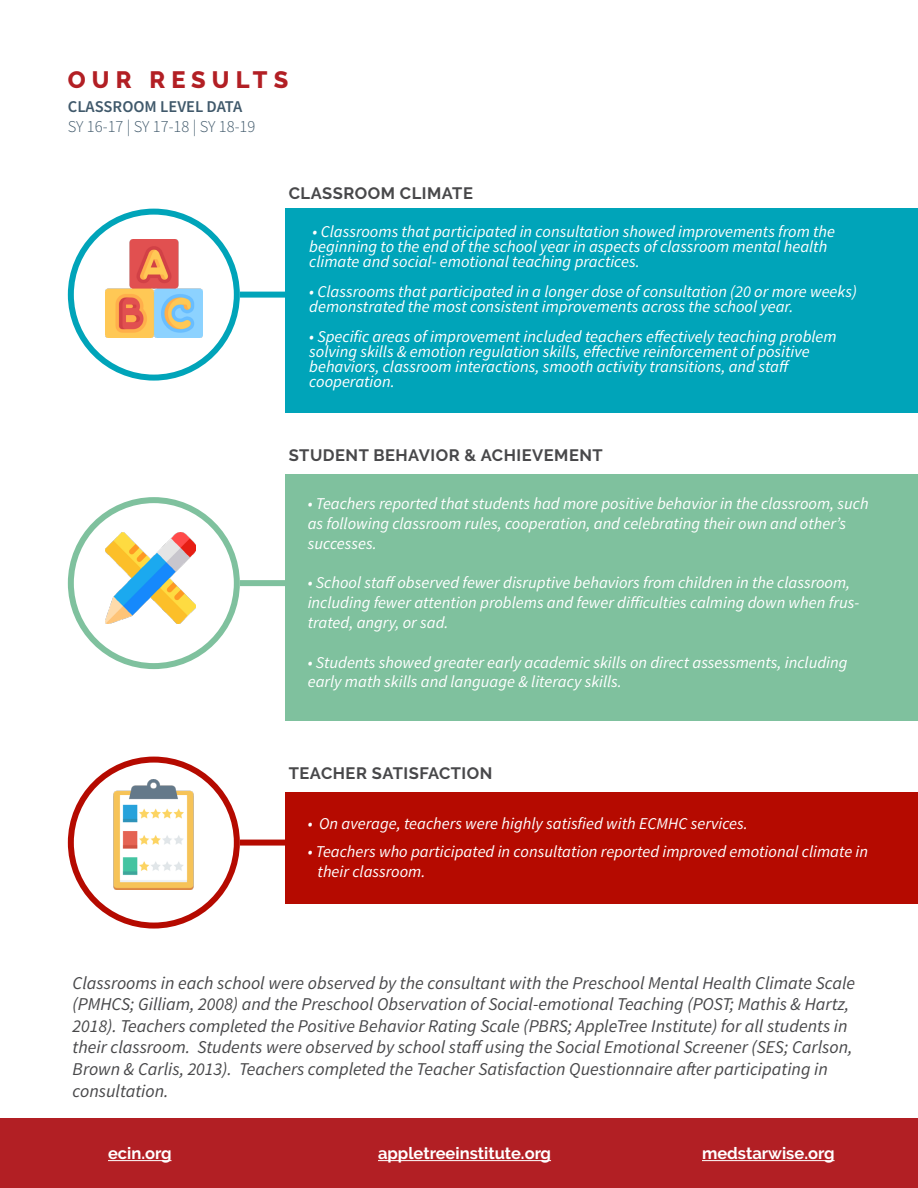
<style>
.page{position:relative;width:918px;height:1188px;background:#fff}
.page>*{position:absolute;margin:0;border:0;box-sizing:border-box;transform-origin:0 0}
.t1{font:800 23.7px "Raleway";letter-spacing:.26em;color:#b21f24}
.t2{font:italic 18px/21.6px "Source Sans Pro";color:#48484a}
.t3{font:italic 16.5px/15px "Source Sans Pro";color:#fff}
.t4{font:700 16.5px "Raleway";letter-spacing:.03em;color:#48484a}
.t5{font:700 16.5px "Raleway";color:#fff}
.t6{font:300 16.5px "Source Sans Pro";color:#40596b}
.t7{font:600 16.5px "Source Sans Pro";color:#40596b}
</style>
<div class="page">
<div style="left:0;top:1119px;width:918px;height:69px;background:#b21f24"></div>
<img style="left:105px;top:240px;width:98px;height:97px">
<div style="left:286px;top:208px;width:632px;height:205px;background:#00a4b9"></div>
<div style="left:286px;top:474px;width:632px;height:247px;background:#7fc19e"></div>
<div style="left:286px;top:792px;width:632px;height:112px;background:#b50a00"></div>
<div style="left:68px;top:209px;width:172px;height:172px;border:6px solid #00a4b9;border-radius:50%"></div>
<div style="left:68px;top:497px;width:172px;height:172px;border:6px solid #7fc19e;border-radius:50%"></div>
<div style="left:68px;top:757px;width:172px;height:172px;border:6px solid #b50a00;border-radius:50%"></div>
<div style="left:240px;top:292px;width:74px;height:6px;background:#00a4b9"></div>
<div style="left:240px;top:580px;width:74px;height:6px;background:#7fc19e"></div>
<div style="left:240px;top:840px;width:74px;height:6px;background:#b50a00"></div>
<img style="left:105px;top:532px;width:91px;height:91px">
<img style="left:99px;top:780px;width:109px;height:110px">
<hr style="left:917px;top:1087px;width:1px;height:101px;background:#b50a00">
<hr style="left:108px;top:1160px;width:63px;height:1px;background:#fff">
<hr style="left:378px;top:1160px;width:173px;height:1px;background:#fff">
<hr style="left:702px;top:1160px;width:133px;height:1px;background:#fff">
<h1 class="t1" style="left:68px;top:67px;width:222px">OUR RESULTS</h1>
<p class="t7" style="left:68px;top:96px;width:176px">CLASSROOM LEVEL DATA</p>
<p class="t6" style="left:68px;top:117px;width:189px">SY 16-17 | SY 17-18 | SY 18-19</p>
<p class="t4" style="left:289px;top:183px;width:186px">CLASSROOM CLIMATE</p>
<p class="t3" style="left:309px;top:224px;width:527px">• Classrooms that participated in consultation showed improvements from the beginning to the end of the school year in aspects of classroom mental health climate and social- emotional teaching practices.</p>
<p class="t3" style="left:309px;top:284px;width:549px">• Classrooms that participated in a longer dose of consultation (20 or more weeks) demonstrated the most consistent improvements across the school year.</p>
<p class="t3" style="left:309px;top:329px;width:529px">• Specific areas of improvement included teachers effectively teaching problem solving skills &amp; emotion regulation skills, effective reinforcement of positive behaviors, classroom interactions, smooth activity transitions, and staff cooperation.</p>
<p class="t4" style="left:289px;top:446px;width:315px">STUDENT BEHAVIOR &amp; ACHIEVEMENT</p>
<p class="t3" style="left:308px;top:494px;width:563px;line-height:19.8px">• Teachers reported that students had more positive behavior in the classroom, such as following classroom rules, cooperation, and celebrating their own and other’s successes.</p>
<p class="t3" style="left:308px;top:573px;width:553px;line-height:19.8px">• School staff observed fewer disruptive behaviors from children in the classroom, including fewer attention problems and fewer difficulties calming down when frus&shy;trated, angry, or sad.</p>
<p class="t3" style="left:308px;top:652px;width:541px;line-height:19.8px">• Students showed greater early academic skills on direct assessments, including early math skills and language &amp; literacy skills.</p>
<p class="t4" style="left:289px;top:764px;width:205px">TEACHER SATISFACTION</p>
<p class="t3" style="left:308px;top:815px;width:442px">• On average, teachers were highly satisfied with ECMHC services.</p>
<p class="t3" style="left:318px;top:842px;width:552px;line-height:19.8px;text-indent:-10px">• Teachers who participated in consultation reported improved emotional climate in their classroom.</p>
<p class="t2" style="left:73px;top:972px;width:784px">Classrooms in each school were observed by the consultant with the Preschool Mental Health Climate Scale (PMHCS; Gilliam, 2008) and the Preschool Observation of Social-emotional Teaching (POST; Mathis &amp; Hartz, 2018). Teachers completed the Positive Behavior Rating Scale (PBRS; AppleTree Institute) for all students in their classroom. Students were observed by school staff using the Social Emotional Screener (SES; Carlson, Brown &amp; Carlis, 2013). Teachers completed the Teacher Satisfaction Questionnaire after participating in consultation.</p>
<p class="t5" style="left:108px;top:1144px;width:65px">ecin.org</p>
<p class="t5" style="left:378px;top:1144px;width:175px">appletreeinstitute.org</p>
<p class="t5" style="left:702px;top:1144px;width:134px">medstarwise.org</p>
</div>
